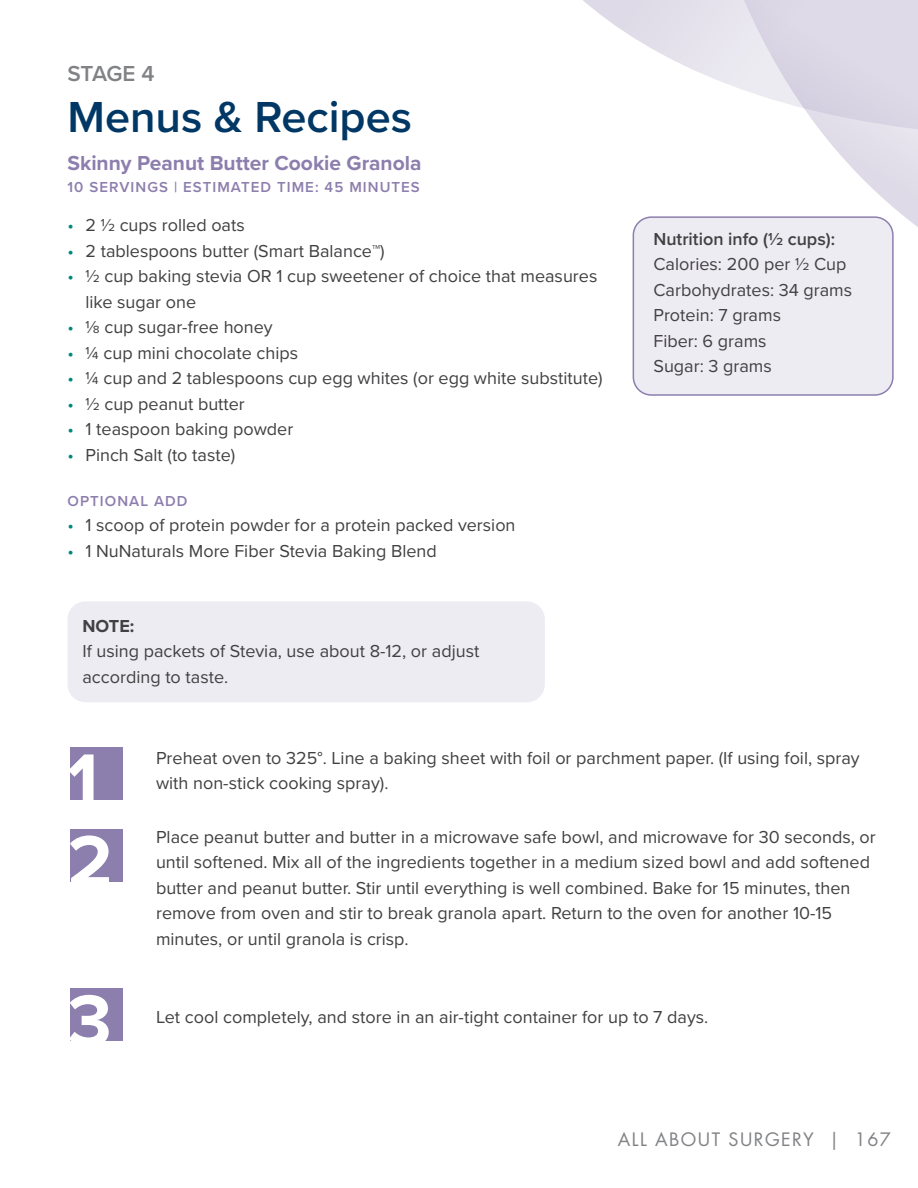
<style>
.page{position:relative;width:918px;height:1188px;background:#fff}
.page>*{position:absolute;margin:0;border:0;box-sizing:border-box;transform-origin:0 0}
.t1{font:700 75.45px/81.8px "Proxima Nova";color:#fff}
.t2{font:600 45px "Proxima Nova";color:#003764}
.t3{font:600 22.5px "Proxima Nova";letter-spacing:-.02em;color:#808285}
.t4{font:700 21px "Proxima Nova";color:#8c7ead}
.t5{font:18px/25.5px "Proxima Nova";color:#414042}
.t6{font:600 18px "Proxima Nova";color:#414042}
.t7{font:18px "Futura Std";letter-spacing:.08em;color:#808285}
.t8{font:700 18px "Proxima Nova";color:#414042}
.t9{font:600 15px "Proxima Nova";letter-spacing:.07em;color:#8c7ead}
.s1{color:#00867c}
</style>
<div class="page">
<svg style="left:583px;top:0;width:127px;height:77px;fill:#e6e3ed"></svg>
<svg style="left:710px;top:0;width:208px;height:227px"></svg>
<div style="left:68px;top:601px;width:477px;height:101px;background:#eeecf3;border-radius:18px"></div>
<div style="left:633px;top:217px;width:260px;height:178px;background:#eeecf3;border-radius:18px"></div>
<div style="left:633px;top:216px;width:261px;height:180px;border:2px solid #8c7ead;border-radius:18px"></div>
<div style="left:70px;top:748px;width:53px;height:52px;background:#8c7ead"></div>
<div style="left:70px;top:829px;width:53px;height:52px;background:#8c7ead"></div>
<div style="left:70px;top:989px;width:53px;height:52px;background:#8c7ead"></div>
<p class="t3" style="left:68px;top:56px;width:88px">STAGE 4</p>
<h2 class="t2" style="left:68px;top:84px;width:346px">Menus &amp; Recipes</h2>
<p class="t4" style="left:68px;top:147px;width:356px">Skinny Peanut Butter Cookie Granola</p>
<p class="t9" style="left:68px;top:176px;width:354px">10 SERVINGS | ESTIMATED TIME: 45 MINUTES</p>
<p class="t5" style="left:68px;top:212px;width:179px"><span class="s1">•</span> 2 1/2 cups rolled oats</p>
<p class="t5" style="left:68px;top:237px;width:319px"><span class="s1">•</span> 2 tablespoons butter (Smart Balance™)</p>
<p class="t5" style="left:86px;top:263px;width:513px;text-indent:-18px"><span class="s1">•</span> 1/2 cup baking stevia OR 1 cup sweetener of choice that measures like sugar one</p>
<p class="t5" style="left:68px;top:314px;width:207px"><span class="s1">•</span> 1/8 cup sugar-free honey</p>
<p class="t5" style="left:68px;top:339px;width:232px"><span class="s1">•</span> 1/4 cup mini chocolate chips</p>
<p class="t5" style="left:68px;top:365px;width:537px"><span class="s1">•</span> 1/4 cup and 2 tablespoons cup egg whites (or egg white substitute)</p>
<p class="t5" style="left:68px;top:390px;width:179px"><span class="s1">•</span> 1/2 cup peanut butter</p>
<p class="t5" style="left:68px;top:416px;width:227px"><span class="s1">•</span> 1 teaspoon baking powder</p>
<p class="t5" style="left:68px;top:441px;width:169px"><span class="s1">•</span> Pinch Salt (to taste)</p>
<p class="t9" style="left:68px;top:490px;width:122px">OPTIONAL ADD</p>
<p class="t5" style="left:68px;top:512px;width:450px"><span class="s1">•</span> 1 scoop of protein powder for a protein packed version</p>
<p class="t5" style="left:68px;top:537px;width:371px"><span class="s1">•</span> 1 NuNaturals More Fiber Stevia Baking Blend</p>
<p class="t8" style="left:82px;top:612px;width:53px">NOTE:</p>
<p class="t5" style="left:82px;top:638px;width:398px">If using packets of Stevia, use about 8-12, or adjust according to taste.</p>
<p class="t6" style="left:653px;top:225px;width:183px">Nutrition info (1/2 cups):</p>
<p class="t5" style="left:653px;top:251px;width:200px">Calories: 200 per 1/2 Cup<br>Carbohydrates: 34 grams<br>Protein: 7 grams<br>Fiber: 6 grams<br>Sugar: 3 grams</p>
<h1 class="t1" style="left:68px;top:737px;width:47px">1<br>2</h1>
<h1 class="t1" style="left:68px;top:978px;width:46px">3</h1>
<p class="t5" style="left:156px;top:744px;width:705px">Preheat oven to 325°. Line a baking sheet with foil or parchment paper. (If using foil, spray with non-stick cooking spray).</p>
<p class="t5" style="left:156px;top:823px;width:721px">Place peanut butter and butter in a microwave safe bowl, and microwave for 30 seconds, or until softened. Mix all of the ingredients together in a medium sized bowl and add softened butter and peanut butter. Stir until everything is well combined. Bake for 15 minutes, then remove from oven and stir to break granola apart. Return to the oven for another 10-15 minutes, or until granola is crisp.</p>
<p class="t5" style="left:156px;top:1004px;width:554px">Let cool completely, and store in an air-tight container for up to 7 days.</p>
<p class="t7" style="left:618px;top:1128px;width:275px">ALL ABOUT SURGERY | 167</p>
</div>
